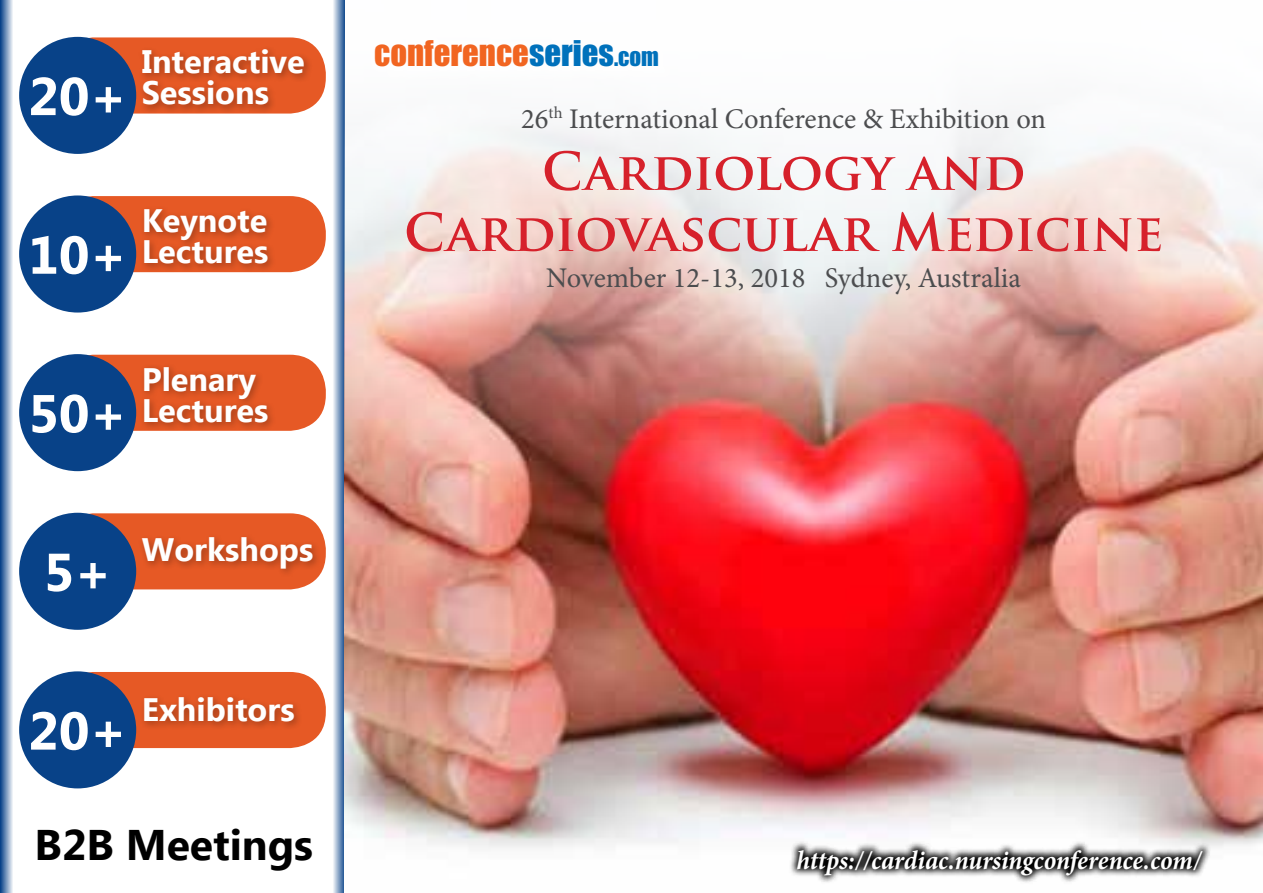
<style>
.page{position:relative;width:1263px;height:893px;background:#fff}
.page>*{position:absolute;margin:0;border:0;box-sizing:border-box;transform-origin:0 0}
.t1{font:700 53.25px "Ebrima";color:#fff}
.t2{font:700 50.85px/61.1px "Trajan Pro";color:#d6212b;text-align:center}
.t3{font:700 42.75px "Ebrima";color:#000}
.t4{font:32.7px "Impact";color:#f16521}
.t5{font:700 32.4px/30.9px "Ebrima";color:#fff}
.t6{font:28.5px "Minion Pro";color:#4c4d4f}
.t7{font:italic 700 26.85px "Minion Pro";letter-spacing:-.005em;color:#fff;scale:.95 1}
.s1{color:#0071bb}
.s2{font-size:22.95px;color:#0071bb}
</style>
<div class="page">
<div style="left:58px;top:37px;width:268px;height:77px;background:#e65925;border-radius:36px"></div>
<div style="left:19px;top:37px;width:117px;height:117px;background:#084288;border-radius:50%"></div>
<div style="left:138px;top:45px;width:176px;height:70px;background:#000;opacity:.3"></div>
<div style="left:58px;top:196px;width:268px;height:76px;background:#e65925;border-radius:36px"></div>
<div style="left:19px;top:195px;width:117px;height:118px;background:#084288;border-radius:50%"></div>
<div style="left:140px;top:205px;width:137px;height:68px;background:#000;opacity:.3"></div>
<div style="left:58px;top:355px;width:268px;height:76px;background:#e65925;border-radius:36px"></div>
<div style="left:19px;top:354px;width:117px;height:117px;background:#084288;border-radius:50%"></div>
<div style="left:140px;top:362px;width:137px;height:70px;background:#000;opacity:.3"></div>
<div style="left:58px;top:513px;width:268px;height:76px;background:#e65925;border-radius:36px"></div>
<div style="left:19px;top:513px;width:117px;height:117px;background:#084288;border-radius:50%"></div>
<div style="left:138px;top:533px;width:184px;height:45px;background:#000;opacity:.3"></div>
<div style="left:58px;top:672px;width:268px;height:76px;background:#e65925;border-radius:36px"></div>
<div style="left:19px;top:671px;width:117px;height:117px;background:#084288;border-radius:50%"></div>
<div style="left:140px;top:693px;width:164px;height:38px;background:#000;opacity:.3"></div>
<svg style="left:0;top:0;width:13px;height:893px;background:#7a99be"></svg>
<svg style="left:333px;top:0;width:12px;height:893px;background:#8da7c8"></svg>
<img style="left:345px;top:114px;width:918px;height:735px">
<svg style="left:789px;top:841px;width:422px;height:42px"></svg>
<h1 class="t1" style="left:28px;top:57px;width:100px">20+</h1>
<p class="t5" style="left:142px;top:48px;width:165px">Interactive<br>Sessions</p>
<h1 class="t1" style="left:28px;top:215px;width:100px">10+</h1>
<p class="t5" style="left:142px;top:207px;width:128px">Keynote<br>Lectures</p>
<h1 class="t1" style="left:28px;top:374px;width:100px">50+</h1>
<p class="t5" style="left:142px;top:365px;width:128px">Plenary<br>Lectures</p>
<h1 class="t1" style="left:44px;top:532px;width:70px">5+</h1>
<p class="t5" style="left:142px;top:536px;width:173px">Workshops</p>
<h1 class="t1" style="left:28px;top:691px;width:100px">20+</h1>
<p class="t5" style="left:142px;top:696px;width:154px">Exhibitors</p>
<h3 class="t3" style="left:35px;top:813px;width:280px">B2B Meetings</h3>
<p class="t4" style="left:374px;top:28px;width:286px">CONFERENCE<span class="s1">SERIES</span><span class="s2">.COM</span></p>
<p class="t6" style="left:521px;top:99px;width:526px">26<sup>th</sup> International Conference &amp; Exhibition on</p>
<h2 class="t2" style="left:404px;top:141px;width:761px">Cardiology and<br>Cardiovascular Medicine</h2>
<p class="t6" style="left:546px;top:259px;width:476px">November 12-13, 2018 Sydney, Australia</p>
<p class="t7" style="left:796px;top:841px;width:427px">https://cardiac.nursingconference.com/</p>
</div>
